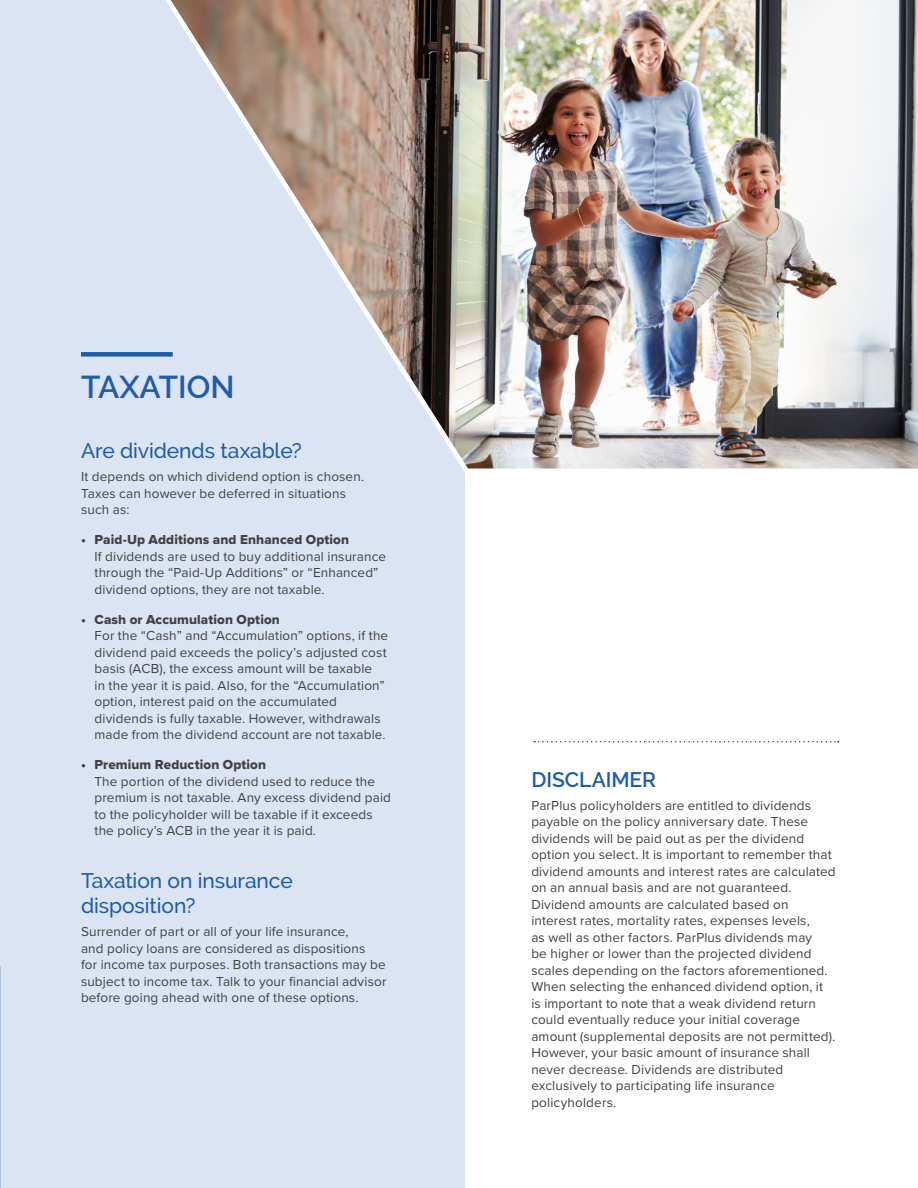
<style>
.page{position:relative;width:918px;height:1188px;background:#fff}
.page>*{position:absolute;margin:0;border:0;box-sizing:border-box;transform-origin:0 0}
.t1{font:600 31.5px "Raleway";color:#205caa}
.t2{font:500 21px/25.2px "Raleway";letter-spacing:-.005em;color:#205caa}
.t3{font:600 21px "Raleway";letter-spacing:-.005em;color:#205caa}
.t4{font:13.5px/16.5px "Proxima Nova";letter-spacing:.01em;color:#414042}
.t5{font:13.5px "Proxima Nova Extrabld";letter-spacing:.01em;color:#414042}
</style>
<div class="page">
<div style="left:0;top:0;width:465px;height:1188px;background:#dbe4f2"></div>
<img style="left:165px;top:0;width:753px;height:472px">
<svg style="left:534px;top:741px;width:305px;height:1px"></svg>
<div style="left:81px;top:352px;width:92px;height:5px;background:#205caa"></div>
<h1 class="t1" style="left:81px;top:369px;width:155px">TAXATION</h1>
<h2 class="t2" style="left:81px;top:438px;width:222px">Are dividends taxable?</h2>
<p class="t4" style="left:81px;top:468px;width:285px">It depends on which dividend option is chosen.<br>Taxes can however be deferred in situations such as:</p>
<p class="t5" style="left:81px;top:530px;width:270px">• Paid-Up Additions and Enhanced Option</p>
<p class="t4" style="left:94px;top:548px;width:293px">If dividends are used to buy additional insurance through the “Paid-Up Additions” or “Enhanced” dividend options, they are not taxable.</p>
<p class="t5" style="left:81px;top:609px;width:200px">• Cash or Accumulation Option</p>
<p class="t4" style="left:94px;top:627px;width:295px">For the “Cash” and “Accumulation” options, if the dividend paid exceeds the policy’s adjusted cost basis (ACB), the excess amount will be taxable<br>in the year it is paid. Also, for the “Accumulation” option, interest paid on the accumulated dividends is fully taxable. However, withdrawals made from the dividend account are not taxable.</p>
<p class="t5" style="left:81px;top:755px;width:187px">• Premium Reduction Option</p>
<p class="t4" style="left:94px;top:773px;width:298px">The portion of the dividend used to reduce the premium is not taxable. Any excess dividend paid to the policyholder will be taxable if it exceeds the policy’s ACB in the year it is paid.</p>
<h2 class="t2" style="left:81px;top:868px;width:213px">Taxation on insurance disposition?</h2>
<p class="t4" style="left:81px;top:923px;width:307px">Surrender of part or all of your life insurance,<br>and policy loans are considered as dispositions<br>for income tax purposes. Both transactions may be subject to income tax. Talk to your financial advisor before going ahead with one of these options.</p>
<h2 class="t3" style="left:531px;top:767px;width:126px">DISCLAIMER</h2>
<p class="t4" style="left:531px;top:796px;width:306px">ParPlus policyholders are entitled to dividends payable on the policy anniversary date. These dividends will be paid out as per the dividend option you select. It is important to remember that dividend amounts and interest rates are calculated on an annual basis and are not guaranteed.<br>Dividend amounts are calculated based on interest rates, mortality rates, expenses levels,<br>as well as other factors. ParPlus dividends may<br>be higher or lower than the projected dividend scales depending on the factors aforementioned.<br>When selecting the enhanced dividend option, it is important to note that a weak dividend return could eventually reduce your initial coverage amount (supplemental deposits are not permitted).<br>However, your basic amount of insurance shall never decrease. Dividends are distributed exclusively to participating life insurance policyholders.</p>
</div>
